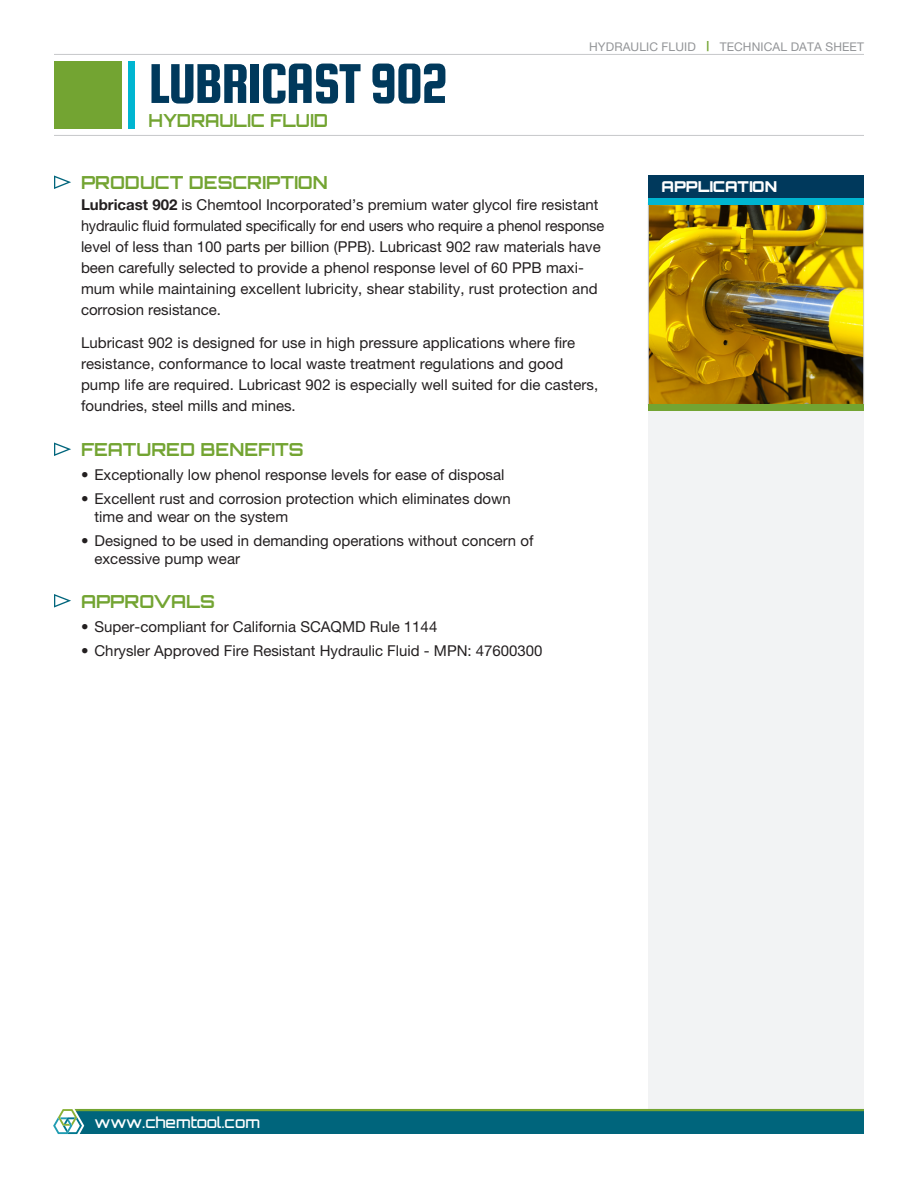
<style>
.page{position:relative;width:918px;height:1188px;background:#fff}
.page>*{position:absolute;margin:0;border:0;box-sizing:border-box;transform-origin:0 0}
.t1{font:60px "Squada One";letter-spacing:-.03em;color:#00395c}
._03_-_subhead{font:700 18px "Orbitron";color:#73a432}
._03_-_subhead-2{font:700 18px "Orbitron";color:#73a432;scale:.95 1}
._04_-_Body_Copy_10_1{font:15px/21px "Helvetica Neue LT Pro";color:#231f20}
._06_-_Benefits_Bulle{font:15px/18px "Helvetica Neue LT Pro";color:#231f20}
.t2{font:500 15px "Orbitron";color:#fff}
.t3{font:900 15px "Orbitron";color:#fff}
.t4{font:12px "Helvetica Neue LT Pro";letter-spacing:.01em;color:#939598}
.s1{font-weight:700;font-size:10.2px;color:#73a432}
.s2{font-weight:700}
</style>
<div class="page">
<div style="left:648px;top:364px;width:216px;height:751px;background:#f2f3f4"></div>
<div style="left:54px;top:1111px;width:810px;height:23px;background:#00657c"></div>
<hr style="left:54px;top:1109px;width:810px;height:2px;background:#73a432">
<div style="left:128px;top:61px;width:6px;height:67px;background:#00b5d1"></div>
<div style="left:54px;top:61px;width:68px;height:67px;background:#73a432"></div>
<hr style="left:54px;top:54px;width:810px;height:1px;background:#c7c8ca">
<hr style="left:54px;top:135px;width:810px;height:1px;background:#c7c8ca">
<svg style="left:53px;top:1108px;width:31px;height:26px"></svg>
<svg style="left:54px;top:176px;width:17px;height:13px"></svg>
<svg style="left:54px;top:443px;width:17px;height:13px"></svg>
<svg style="left:54px;top:594px;width:17px;height:14px"></svg>
<div style="left:648px;top:176px;width:216px;height:22px;background:#00395c"></div>
<img style="left:650px;top:205px;width:212px;height:198px">
<div style="left:648px;top:202px;width:216px;height:203px;border:1px solid #c7c8ca"></div>
<div style="left:648px;top:404px;width:216px;height:7px;background:#73a432"></div>
<div style="left:648px;top:198px;width:216px;height:7px;background:#00b5d1"></div>
<p class="t1" style="left:148px;top:51px;width:302px">LUBRICAST 902</p>
<p class="_03_-_subhead-2" style="left:148px;top:110px;width:191px">HYDRAULIC FLUID</p>
<p class="t4" style="left:589px;top:39px;width:276px">HYDRAULIC FLUID <span class="s1">|</span> TECHNICAL DATA SHEET</p>
<p class="_03_-_subhead" style="left:81px;top:172px;width:248px">PRODUCT DESCRIPTION</p>
<p class="_04_-_Body_Copy_10_1" style="left:81px;top:194px;width:525px"><span class="s2">Lubricast 902</span> is Chemtool Incorporated’s premium water glycol fire resistant hydraulic fluid formulated specifically for end users who require a phenol response level of less than 100 parts per billion (PPB). Lubricast 902 raw materials have been carefully selected to provide a phenol response level of 60 PPB maxi&shy;mum while maintaining excellent lubricity, shear stability, rust protection and corrosion resistance.</p>
<p class="_04_-_Body_Copy_10_1" style="left:81px;top:332px;width:519px">Lubricast 902 is designed for use in high pressure applications where fire resistance, conformance to local waste treatment regulations and good pump life are required. Lubricast 902 is especially well suited for die casters, foundries, steel mills and mines.</p>
<p class="_03_-_subhead" style="left:81px;top:439px;width:224px">FEATURED BENEFITS</p>
<p class="_06_-_Benefits_Bulle" style="left:81px;top:466px;width:425px">• Exceptionally low phenol response levels for ease of disposal</p>
<p class="_06_-_Benefits_Bulle" style="left:81px;top:490px;width:431px">• Excellent rust and corrosion protection which eliminates down</p>
<p class="_06_-_Benefits_Bulle" style="left:94px;top:508px;width:195px">time and wear on the system</p>
<p class="_06_-_Benefits_Bulle" style="left:94px;top:532px;width:440px;text-indent:-14px">• Designed to be used in demanding operations without concern of excessive pump wear</p>
<p class="_03_-_subhead" style="left:81px;top:590px;width:136px">APPROVALS</p>
<p class="_06_-_Benefits_Bulle" style="left:81px;top:617px;width:358px">• Super-compliant for California SCAQMD Rule 1144</p>
<p class="_06_-_Benefits_Bulle" style="left:81px;top:641px;width:463px">• Chrysler Approved Fire Resistant Hydraulic Fluid - MPN: 47600300</p>
<p class="t3" style="left:662px;top:178px;width:117px">APPLICATION</p>
<p class="t2" style="left:94px;top:1113px;width:167px">www.chemtool.com</p>
</div>
